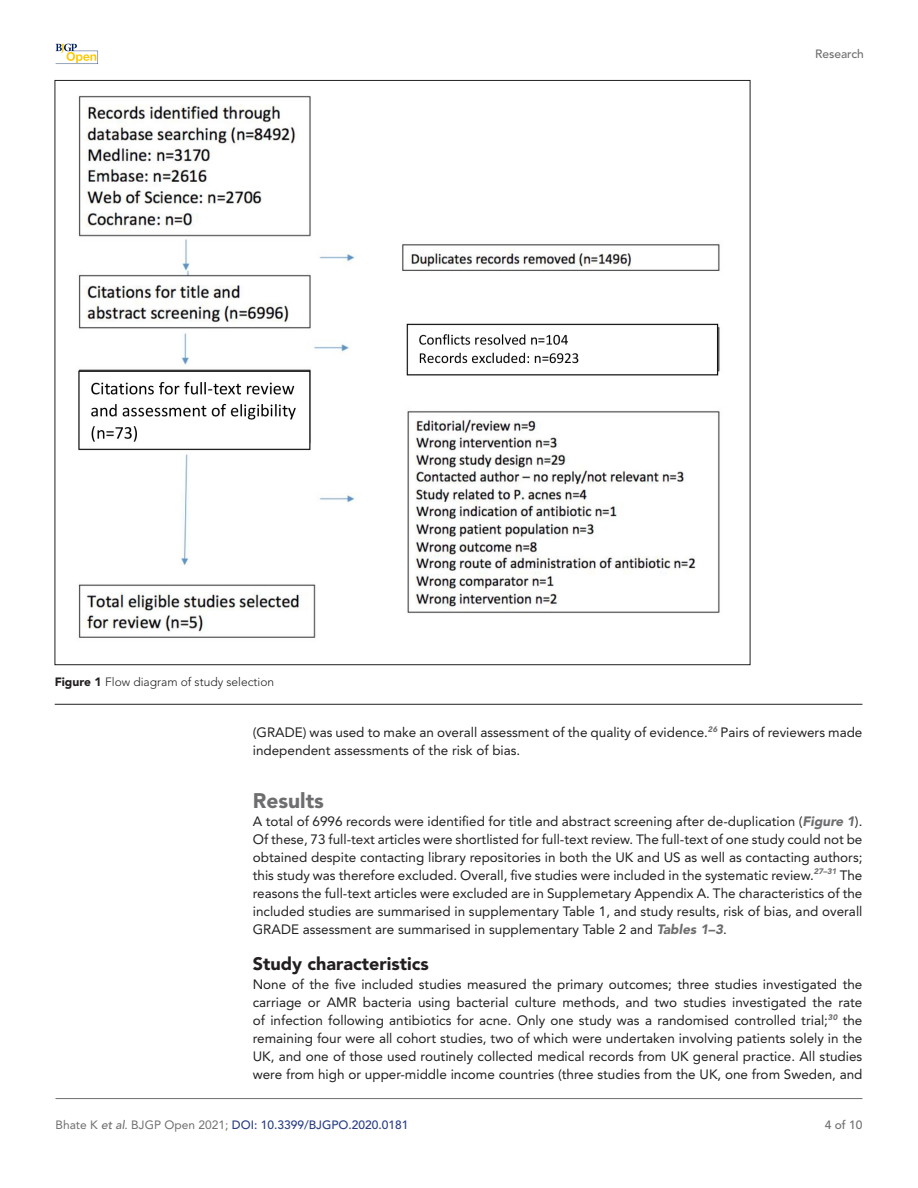
<style>
.page{position:relative;width:918px;height:1188px;background:#fff}
.page>*{position:absolute;margin:0;border:0;box-sizing:border-box;transform-origin:0 0}
.t1{font:900 21px "Avenir LT Std";color:#6e6d70}
.t2{font:900 18px "Avenir LT Std";color:#231f20}
.t3{font:13.5px/18px "Avenir LT Std";color:#231f20;text-align:justify}
.t4{font:500 12px "Avenir LT Std";color:#283d84}
.t5{font:300 12px "Avenir LT Std";color:#231f20}
.t6{font:500 12px "Avenir LT Std";color:#6e6d70}
.t7{font:500 12px "Avenir LT Std";color:#6e6e6d}
.s1{font-weight:900}
.s2{font-weight:900;font-style:italic;color:#6e6d70}
.s3{font-weight:400;color:#6e6e6d}
.s4{font-style:italic;color:#6e6e6d}
</style>
<div class="page">
<hr style="left:56px;top:1098px;width:806px;height:1px;background:#6e6e6d">
<svg style="left:56px;top:44px;width:42px;height:20px"></svg>
<hr style="left:55px;top:704px;width:807px;height:1px;background:#231f20">
<img style="left:78px;top:95px;width:642px;height:543px">
<p class="t5" style="left:55px;top:675px;width:221px"><span class="s1">Figure 1</span> Flow diagram of study selection</p>
<p class="t6" style="left:815px;top:47px;width:50px">Research</p>
<p class="t3" style="left:253px;top:724px;width:611px">(GRADE) was used to make an overall assessment of the quality of evidence.<sup>26</sup> Pairs of reviewers made independent assessments of the risk of bias.</p>
<h1 class="t1" style="left:253px;top:788px;width:73px">Results</h1>
<p class="t3" style="left:253px;top:812px;width:611px">A total of 6996 records were identified for title and abstract screening after de-duplication (<span class="s2">Figure 1</span>).<br>Of these, 73 full-text articles were shortlisted for full-text review. The full-text of one study could not be obtained despite contacting library repositories in both the UK and US as well as contacting authors; this study was therefore excluded. Overall, five studies were included in the systematic review.<sup>27–31</sup> The reasons the full-text articles were excluded are in Supplemetary Appendix A. The characteristics of the included studies are summarised in supplementary Table 1, and study results, risk of bias, and overall GRADE assessment are summarised in supplementary Table 2 and <span class="s2">Tables 1–3</span>.</p>
<h2 class="t2" style="left:253px;top:953px;width:178px">Study characteristics</h2>
<p class="t3" style="left:253px;top:976px;width:611px">None of the five included studies measured the primary outcomes; three studies investigated the carriage or AMR bacteria using bacterial culture methods, and two studies investigated the rate of infection following antibiotics for acne. Only one study was a randomised controlled trial;<sup>30</sup> the remaining four were all cohort studies, two of which were undertaken involving patients solely in the UK, and one of those used routinely collected medical records from UK general practice. All studies were from high or upper-middle income countries (three studies from the UK, one from Sweden, and</p>
<p class="t4" style="left:56px;top:1118px;width:355px"><span class="s3">Bhate K</span> <span class="s4">et al</span><span class="s3">. BJGP Open 2021;</span> DOI: 10.3399/BJGPO.2020.0181</p>
<p class="t7" style="left:825px;top:1118px;width:39px">4 of 10</p>
</div>
